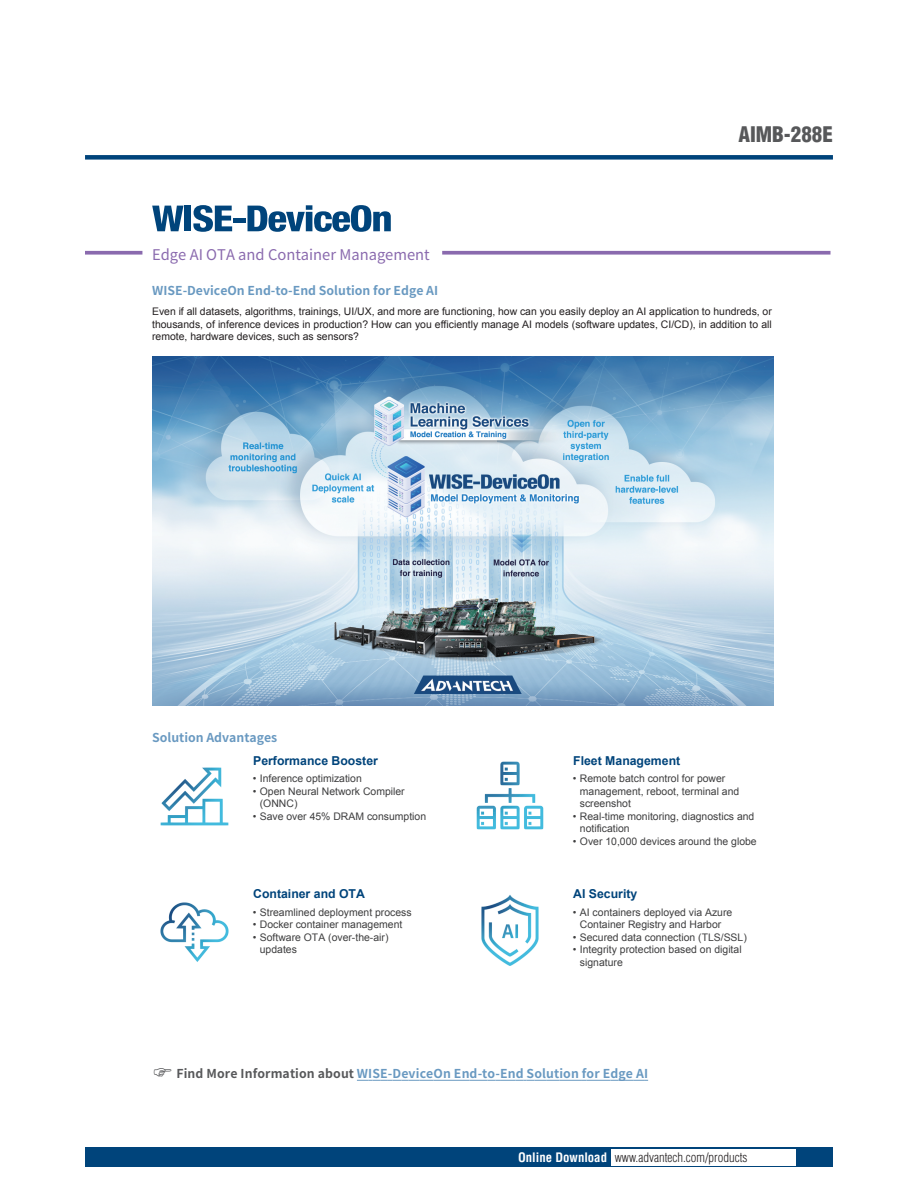
<style>
.page{position:relative;width:918px;height:1188px;background:#fff}
.page>*{position:absolute;margin:0;border:0;box-sizing:border-box;transform-origin:0 0}
.t1{font:900 condensed 21px "Helvetica";color:#57585a}
.t2{font:14.7px "Noto Sans CJ Ktc";color:#8a6aae}
.t3{font:300 condensed 12.75px "Helvetica";color:#231f20}
.t4{font:700 12.3px "Noto Sans CJ Ktc";letter-spacing:.01em;color:#6999c1}
.t5{font:700 12.3px "Arial";color:#00447b}
.t6{font:10.5px/12.5px "Arial";color:#3e3e3f}
.t7{font:10.5px/12.5px "Arial";color:#231f20;text-align:justify}
.s1{color:#57585a}
.s2{font-weight:700;color:#fff}
</style>
<div class="page">
<div style="left:85px;top:155px;width:748px;height:5px;background:#00447b"></div>
<div style="left:85px;top:1147px;width:748px;height:20px;background:#00447b"></div>
<div style="left:611px;top:1149px;width:184px;height:16px;background:#fff"></div>
<svg style="left:85px;top:251px;width:57px;height:4px"></svg>
<svg style="left:442px;top:251px;width:389px;height:4px;background:#9679b6"></svg>
<svg style="left:152px;top:206px;width:31px;height:25px"></svg>
<div style="left:185px;top:206px;width:6px;height:25px;background:#00447b"></div>
<svg style="left:193px;top:205px;width:39px;height:27px"></svg>
<div style="left:233px;top:218px;width:12px;height:5px;background:#00447b"></div>
<svg style="left:248px;top:205px;width:143px;height:27px"></svg>
<svg style="left:357px;top:1080px;width:77px;height:1px"></svg>
<hr style="left:434px;top:1080px;width:36px;height:1px;background:#6999c1">
<svg style="left:470px;top:1080px;width:178px;height:1px"></svg>
<img style="left:160px;top:767px;width:69px;height:59px">
<img style="left:476px;top:761px;width:68px;height:69px">
<img style="left:160px;top:902px;width:69px;height:60px">
<img style="left:481px;top:895px;width:58px;height:71px">
<img style="left:152px;top:356px;width:621px;height:349px">
<img style="left:316px;top:591px;width:290px;height:79px">
<h2 class="t2" style="left:152px;top:247px;width:279px">Edge AI OTA and Container Management</h2>
<p class="t4" style="left:152px;top:283px;width:288px">WISE-DeviceOn End-to-End Solution for Edge AI</p>
<h1 class="t1" style="left:738px;top:121px;width:96px">AIMB-288E</h1>
<p class="t7" style="left:152px;top:305px;width:621px">Even if all datasets, algorithms, trainings, UI/UX, and more are functioning, how can you easily deploy an AI application to hundreds, or thousands, of inference devices in production? How can you efficiently manage AI models (software updates, CI/CD), in addition to all remote, hardware devices, such as sensors?</p>
<p class="t4" style="left:152px;top:731px;width:127px">Solution Advantages</p>
<p class="t5" style="left:253px;top:752px;width:126px">Performance Booster</p>
<p class="t6" style="left:253px;top:773px;width:111px">• Inference optimization</p>
<p class="t6" style="left:260px;top:785px;width:146px;text-indent:-7px">• Open Neural Network Compiler (ONNC)</p>
<p class="t6" style="left:253px;top:810px;width:175px">• Save over 45% DRAM consumption</p>
<p class="t5" style="left:253px;top:886px;width:113px">Container and OTA</p>
<p class="t6" style="left:253px;top:906px;width:160px">• Streamlined deployment process</p>
<p class="t6" style="left:253px;top:919px;width:151px">• Docker container management</p>
<p class="t6" style="left:260px;top:931px;width:130px;text-indent:-7px">• Software OTA (over-the-air) updates</p>
<p class="t5" style="left:573px;top:752px;width:109px">Fleet Management</p>
<p class="t6" style="left:580px;top:773px;width:161px;text-indent:-7px">• Remote batch control for power management, reboot, terminal and screenshot</p>
<p class="t6" style="left:580px;top:810px;width:176px;text-indent:-7px">• Real-time monitoring, diagnostics and notification</p>
<p class="t6" style="left:573px;top:835px;width:185px">• Over 10,000 devices around the globe</p>
<p class="t5" style="left:573px;top:886px;width:66px">AI Security</p>
<p class="t6" style="left:573px;top:906px;width:161px;text-align:center">• AI containers deployed via Azure<br>Container Registry and Harbor</p>
<p class="t6" style="left:573px;top:931px;width:175px">• Secured data connection (TLS/SSL)</p>
<p class="t6" style="left:580px;top:944px;width:163px;text-indent:-7px">• Integrity protection based on digital signature</p>
<p class="t4" style="left:176px;top:1067px;width:473px"><span class="s1">Find More Information about</span> WISE-DeviceOn End-to-End Solution for Edge AI</p>
<p class="t3" style="left:518px;top:1149px;width:231px"><span class="s2">Online Download</span> www.advantech.com/products</p>
</div>
